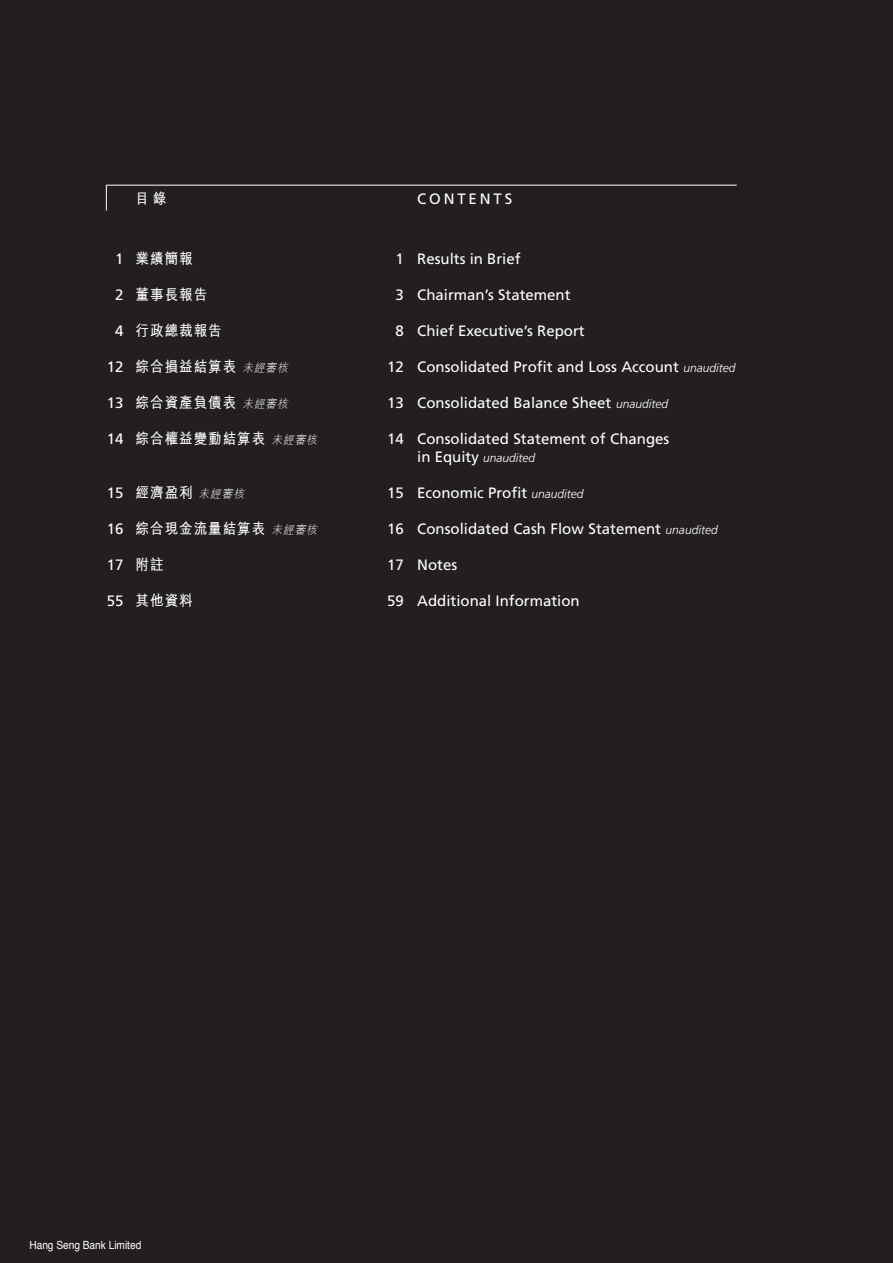
<style>
.page{position:relative;width:893px;height:1263px;background:#fff}
.page>*{position:absolute;margin:0;border:0;box-sizing:border-box;transform-origin:0 0}
.t1{font:15px "Frutiger";color:#fff}
.t2{font:700 15px "M Hei";letter-spacing:.075em;color:#fff;scale:.9 1}
.t3{font:15px "Frutiger";letter-spacing:.19em;color:#fff}
.t4{font:italic 300 12px "Frutiger";color:#fff}
.t5{font:11.25px "Helvetica";color:#fff;scale:.9 1}
.s1{font-family:"Frutiger";font-weight:400}
.s2{font-weight:300;font-style:italic;font-size:12px}
.s3{font-weight:400;font-style:normal;font-size:15px}
.s4{font-family:"M Hei";font-weight:700}
</style>
<div class="page">
<div style="left:0;top:0;width:892px;height:1263px;background:#231f20"></div>
<svg style="left:106px;top:186px;width:1px;height:24px"></svg>
<hr style="left:106px;top:185px;width:630px;height:1px;background:#fff">
<p class="t2" style="left:136px;top:192px;width:36px">目錄</p>
<p class="t3" style="left:417px;top:193px;width:96px">CONTENTS</p>
<p class="t2" style="left:115px;top:252px;width:87px"><span class="s1">1</span> 業績簡報</p>
<p class="t1" style="left:395px;top:253px;width:127px">1 Results in Brief</p>
<p class="t2" style="left:115px;top:288px;width:104px"><span class="s1">2</span> 董事長報告</p>
<p class="t1" style="left:395px;top:289px;width:177px">3 Chairman’s Statement</p>
<p class="t2" style="left:115px;top:324px;width:120px"><span class="s1">4</span> 行政總裁報告</p>
<p class="t1" style="left:395px;top:325px;width:191px">8 Chief Executive’s Report</p>
<p class="t2" style="left:107px;top:360px;width:205px"><span class="s1">12</span> 綜合損益結算表<span class="s2">未經審核</span></p>
<p class="t1" style="left:387px;top:361px;width:350px">12 Consolidated Profit and Loss Account <span class="s2">unaudited</span></p>
<p class="t2" style="left:107px;top:396px;width:205px"><span class="s1">13</span> 綜合資產負債表<span class="s2">未經審核</span></p>
<p class="t1" style="left:387px;top:397px;width:282px">13 Consolidated Balance Sheet <span class="s2">unaudited</span></p>
<p class="t2" style="left:107px;top:432px;width:237px"><span class="s1">14</span> 綜合權益變動結算表<span class="s2">未經審核</span></p>
<p class="t1" style="left:387px;top:433px;width:284px">14 Consolidated Statement of Changes</p>
<p class="t4" style="left:417px;top:453px;width:119px"><span class="s3">in Equity</span> unaudited</p>
<p class="t2" style="left:107px;top:486px;width:156px"><span class="s1">15</span> 經濟盈利<span class="s2">未經審核</span></p>
<p class="t1" style="left:387px;top:487px;width:198px">15 Economic Profit <span class="s2">unaudited</span></p>
<p class="t2" style="left:107px;top:522px;width:237px"><span class="s1">16</span> 綜合現金流量結算表<span class="s2">未經審核</span></p>
<p class="t1" style="left:387px;top:523px;width:332px">16 Consolidated Cash Flow Statement <span class="s2">unaudited</span></p>
<p class="t1" style="left:107px;top:559px;width:58px">17 <span class="s4">附註</span></p>
<p class="t1" style="left:387px;top:559px;width:72px">17 Notes</p>
<p class="t2" style="left:107px;top:594px;width:97px"><span class="s1">55</span> 其他資料</p>
<p class="t1" style="left:387px;top:595px;width:194px">59 Additional Information</p>
<p class="t5" style="left:29px;top:1240px;width:126px">Hang Seng Bank Limited</p>
</div>
